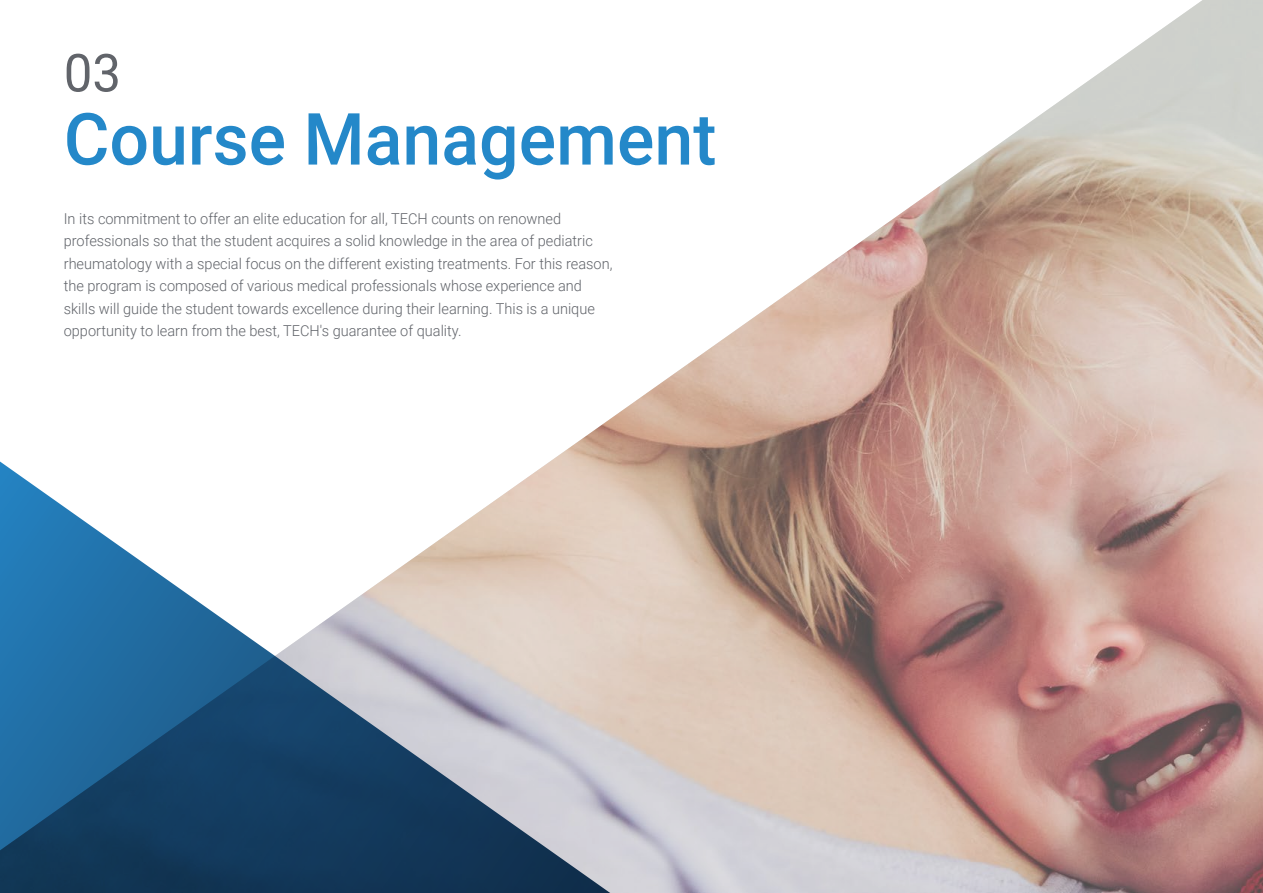
<style>
.page{position:relative;width:1263px;height:893px;background:#fff}
.page>*{position:absolute;margin:0;border:0;box-sizing:border-box;transform-origin:0 0}
.t1{font:500 72px "Roboto";color:#2488c9}
.t2{font:52.5px "Roboto";color:#61646a}
.t3{font:300 15px/22.5px "Roboto";color:#61646a}
</style>
<div class="page">
<img style="left:572px;top:0;width:691px;height:893px">
<svg style="left:0;top:446px;width:640px;height:447px"></svg>
<h2 class="t2" style="left:64px;top:36px;width:59px">03</h2>
<h1 class="t1" style="left:64px;top:89px;width:654px">Course Management</h1>
<p class="t3" style="left:64px;top:207px;width:550px">In its commitment to offer an elite education for all, TECH counts on renowned professionals so that the student acquires a solid knowledge in the area of pediatric rheumatology with a special focus on the different existing treatments. For this reason, the program is composed of various medical professionals whose experience and skills will guide the student towards excellence during their learning. This is a unique opportunity to learn from the best, TECH's guarantee of quality.</p>
</div>
